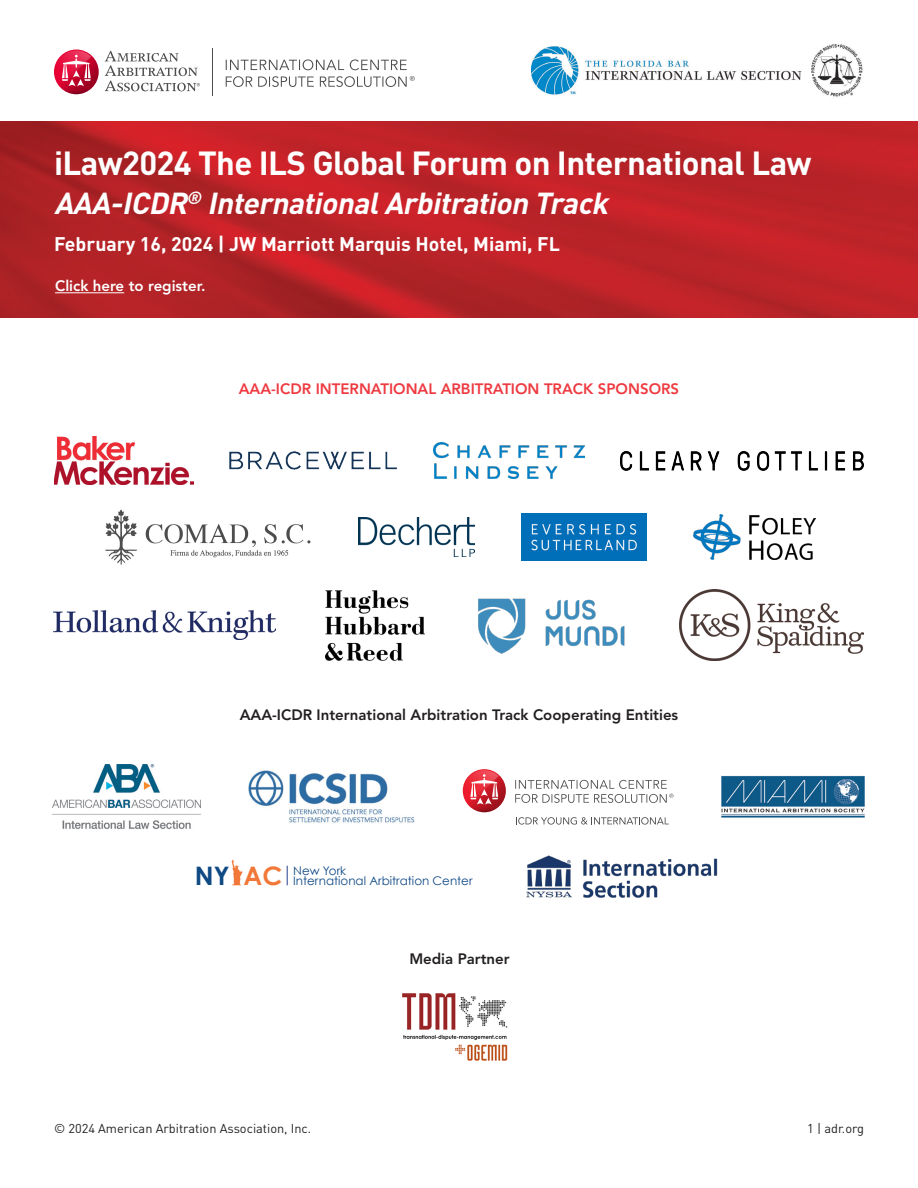
<style>
.page{position:relative;width:918px;height:1188px;background:#fff}
.page>*{position:absolute;margin:0;border:0;box-sizing:border-box;transform-origin:0 0}
.t1{font:700 33px "DIN";letter-spacing:-.02em;color:#fff}
.t2{font:italic 700 30px "DIN";color:#fff}
.t3{font:700 19.5px "DIN";color:#fff}
.t4{font:800 15px "Avenir LT Std";color:#231f20}
.t5{font:800 15px "Avenir LT Std";color:#ee3a41}
.t6{font:800 15px "Avenir LT Std";color:#fff}
.t7{font:12.75px "DIN";color:#231f20}
.t8{font:11.85px/9.9px "Century Gothic";color:#0f4984}
.s1{font-weight:700;font-size:25.5px}
.s2{font-weight:700;font-size:25.5px;color:#f17838}
</style>
<div class="page">
<img style="left:0;top:121px;width:918px;height:197px">
<svg style="left:105px;top:51px;width:95px;height:40px"></svg>
<svg style="left:54px;top:50px;width:45px;height:44px"></svg>
<svg style="left:55px;top:51px;width:36px;height:43px"></svg>
<hr style="left:212px;top:49px;width:1px;height:47px;background:#4d4d4d">
<svg style="left:226px;top:59px;width:189px;height:28px"></svg>
<img style="left:531px;top:44px;width:332px;height:53px">
<hr style="left:55px;top:292px;width:69px;height:1px;background:#fff">
<img style="left:402px;top:993px;width:105px;height:68px">
<svg style="left:516px;top:817px;width:153px;height:7px"></svg>
<svg style="left:515px;top:780px;width:158px;height:23px"></svg>
<svg style="left:463px;top:769px;width:43px;height:43px"></svg>
<svg style="left:464px;top:770px;width:35px;height:42px"></svg>
<img style="left:248px;top:770px;width:167px;height:53px">
<img style="left:52px;top:764px;width:149px;height:65px">
<img style="left:721px;top:775px;width:144px;height:43px">
<svg style="left:287px;top:866px;width:1px;height:19px"></svg>
<svg style="left:232px;top:860px;width:10px;height:25px"></svg>
<img style="left:526px;top:855px;width:192px;height:43px">
<img style="left:621px;top:451px;width:243px;height:19px">
<img style="left:433px;top:443px;width:151px;height:35px">
<img style="left:54px;top:437px;width:139px;height:48px">
<img style="left:230px;top:452px;width:167px;height:18px">
<img style="left:105px;top:509px;width:206px;height:56px">
<img style="left:521px;top:514px;width:126px;height:47px">
<img style="left:694px;top:515px;width:121px;height:45px">
<img style="left:359px;top:517px;width:115px;height:40px">
<img style="left:326px;top:590px;width:99px;height:71px">
<img style="left:478px;top:598px;width:147px;height:56px">
<img style="left:54px;top:611px;width:221px;height:29px">
<img style="left:679px;top:590px;width:185px;height:71px">
<p class="t1" style="left:54px;top:142px;width:759px">iLaw2024 The ILS Global Forum on International Law</p>
<p class="t2" style="left:54px;top:184px;width:563px">AAA-ICDR<sup>®</sup> InternationalArbitration Track</p>
<p class="t3" style="left:54px;top:231px;width:508px">February 16, 2024 | JW Marriott Marquis Hotel, Miami, FL</p>
<p class="t6" style="left:55px;top:277px;width:152px">Click here to register.</p>
<p class="t5" style="left:239px;top:380px;width:442px">AAA-ICDR INTERNATIONAL ARBITRATION TRACK SPONSORS</p>
<p class="t4" style="left:240px;top:706px;width:440px">AAA-ICDR International Arbitration Track Cooperating Entities</p>
<p class="t8" style="left:293px;top:866px;width:181px;text-indent:-98px"><span class="s1">NY</span> <span class="s2">AC</span> New York<br>International Arbitration Center</p>
<p class="t4" style="left:409px;top:950px;width:102px">Media Partner</p>
<p class="t7" style="left:54px;top:1121px;width:259px">© 2024 American Arbitration Association, Inc.</p>
<p class="t7" style="left:807px;top:1121px;width:58px">1 | adr.org</p>
</div>
